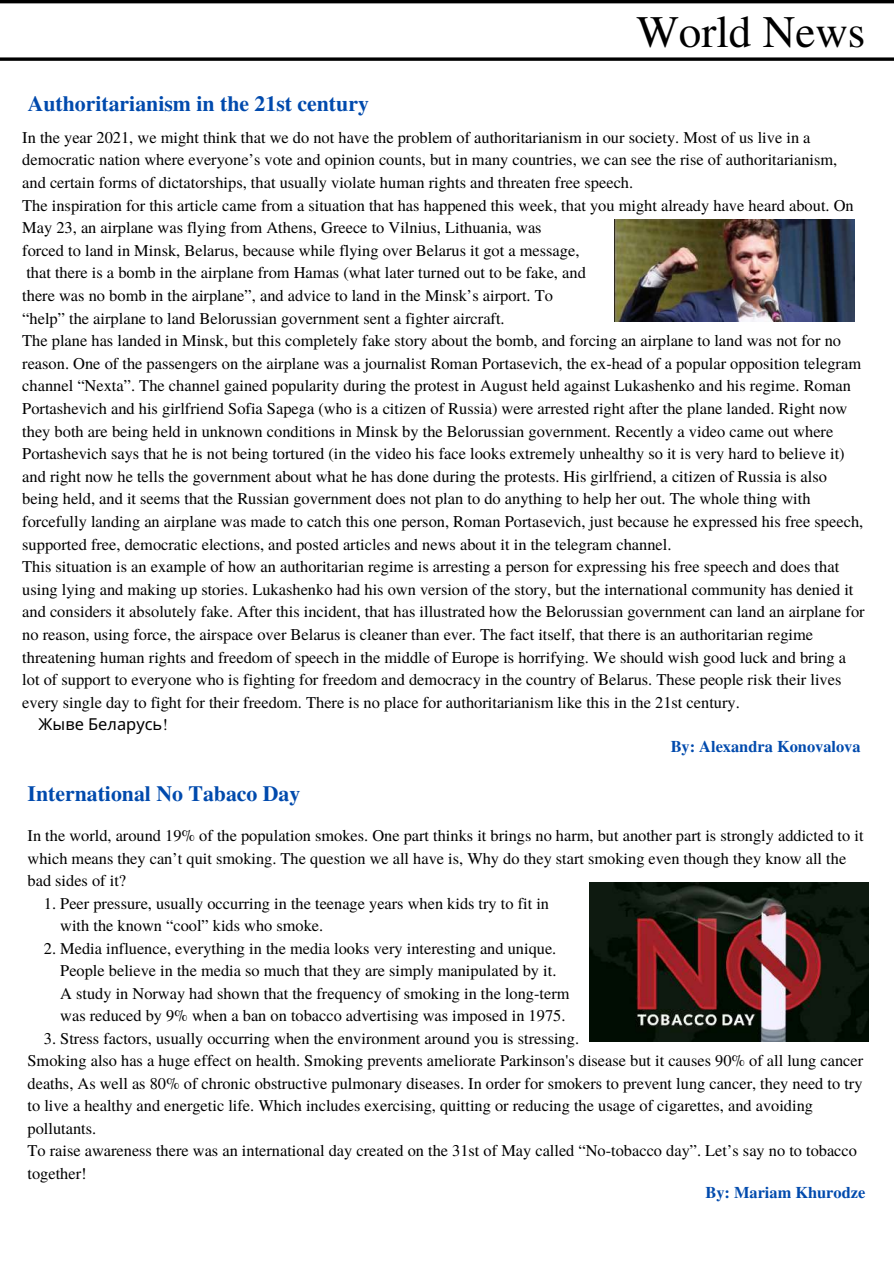
<style>
.page{position:relative;width:894px;height:1264px;background:#fff}
.page>*{position:absolute;margin:0;border:0;box-sizing:border-box;transform-origin:0 0}
.t1{font:45px "Te X Gyre Termes";color:#000}
.t2{font:700 21.75px "Te X Gyre Termes";color:#004aad}
.t3{font:16.35px/22.6px "Te X Gyre Termes";color:#000}
.t4{font:700 16.35px "Te X Gyre Termes";color:#004aad}
.t5{font:16.35px "Noto Sans";color:#000}
.s1{font-family:"Te X Gyre Termes"}
</style>
<div class="page">
<svg style="left:0;top:57px;width:893px;height:4px;background:#272727"></svg>
<hr style="left:0;top:0;width:893px;height:3px;background:#000">
<img style="left:589px;top:882px;width:278px;height:159px">
<img style="left:614px;top:219px;width:239px;height:102px">
<h2 class="t2" style="left:28px;top:87px;width:342px">Authoritarianism in the 21st century</h2>
<h1 class="t1" style="left:636px;top:0;width:230px">World News</h1>
<p class="t3" style="left:22px;top:125px;width:843px">In the year 2021, we might think that we do not have the problem of authoritarianism in our society. Most of us live in a democratic nation where everyone’s vote and opinion counts, but in many countries, we can see the rise of authoritarianism, and certain forms of dictatorships, that usually violate human rights and threaten free speech.<br>The inspiration for this article came from a situation that has happened this week, that you might already have heard about. On May 23, an airplane was flying from Athens, Greece to Vilnius, Lithuania, was<br>forced to land in Minsk, Belarus, because while flying over Belarus it got a message,<br>that there is a bomb in the airplane from Hamas (what later turned out to be fake, and<br>there was no bomb in the airplane”, and advice to land in the Minsk’s airport. To<br>“help” the airplane to land Belorussian government sent a fighter aircraft.<br>The plane has landed in Minsk, but this completely fake story about the bomb, and forcing an airplane to land was not for no reason. One of the passengers on the airplane was a journalist Roman Portasevich, the ex-head of a popular opposition telegram channel “Nexta”. The channel gained popularity during the protest in August held against Lukashenko and his regime. Roman Portashevich and his girlfriend Sofia Sapega (who is a citizen of Russia) were arrested right after the plane landed. Right now they both are being held in unknown conditions in Minsk by the Belorussian government. Recently a video came out where Portashevich says that he is not being tortured (in the video his face looks extremely unhealthy so it is very hard to believe it) and right now he tells the government about what he has done during the protests. His girlfriend, a citizen of Russia is also being held, and it seems that the Russian government does not plan to do anything to help her out. The whole thing with forcefully landing an airplane was made to catch this one person, Roman Portasevich, just because he expressed his free speech, supported free, democratic elections, and posted articles and news about it in the telegram channel.<br>This situation is an example of how an authoritarian regime is arresting a person for expressing his free speech and does that using lying and making up stories. Lukashenko had his own version of the story, but the international community has denied it and considers it absolutely fake. After this incident, that has illustrated how the Belorussian government can land an airplane for no reason, using force, the airspace over Belarus is cleaner than ever. The fact itself, that there is an authoritarian regime threatening human rights and freedom of speech in the middle of Europe is horrifying. We should wish good luck and bring a lot of support to everyone who is fighting for freedom and democracy in the country of Belarus. These people risk their lives every single day to fight for their freedom. There is no place for authoritarianism like this in the 21st century.</p>
<p class="t5" style="left:39px;top:713px;width:131px">Жыве Беларусь<span class="s1">!</span></p>
<h2 class="t2" style="left:28px;top:776px;width:274px">International No Tabaco Day</h2>
<p class="t4" style="left:670px;top:733px;width:191px">By: Alexandra Konovalova</p>
<p class="t3" style="left:28px;top:823px;width:837px">In the world, around 19% of the population smokes. One part thinks it brings no harm, but another part is strongly addicted to it which means they can’t quit smoking. The question we all have is, Why do they start smoking even though they know all the bad sides of it?</p>
<p class="t3" style="left:60px;top:891px;width:490px;text-indent:-16px">1. Peer pressure, usually occurring in the teenage years when kids try to fit in with the known “cool” kids who smoke.</p>
<p class="t3" style="left:60px;top:936px;width:510px;text-indent:-16px">2. Media influence, everything in the media looks very interesting and unique.<br>People believe in the media so much that they are simply manipulated by it.<br>A study in Norway had shown that the frequency of smoking in the long-term was reduced by 9% when a ban on tobacco advertising was imposed in 1975.</p>
<p class="t3" style="left:28px;top:1026px;width:836px;text-indent:16px">3. Stress factors, usually occurring when the environment around you is stressing.<br>Smoking also has a huge effect on health. Smoking prevents ameliorate Parkinson's disease but it causes 90% of all lung cancer deaths, As well as 80% of chronic obstructive pulmonary diseases. In order for smokers to prevent lung cancer, they need to try to live a healthy and energetic life. Which includes exercising, quitting or reducing the usage of cigarettes, and avoiding pollutants.<br>To raise awareness there was an international day created on the 31st of May called “No-tobacco day”. Let’s say no to tobacco together!</p>
<p class="t4" style="left:705px;top:1179px;width:161px">By: Mariam Khurodze</p>
</div>
